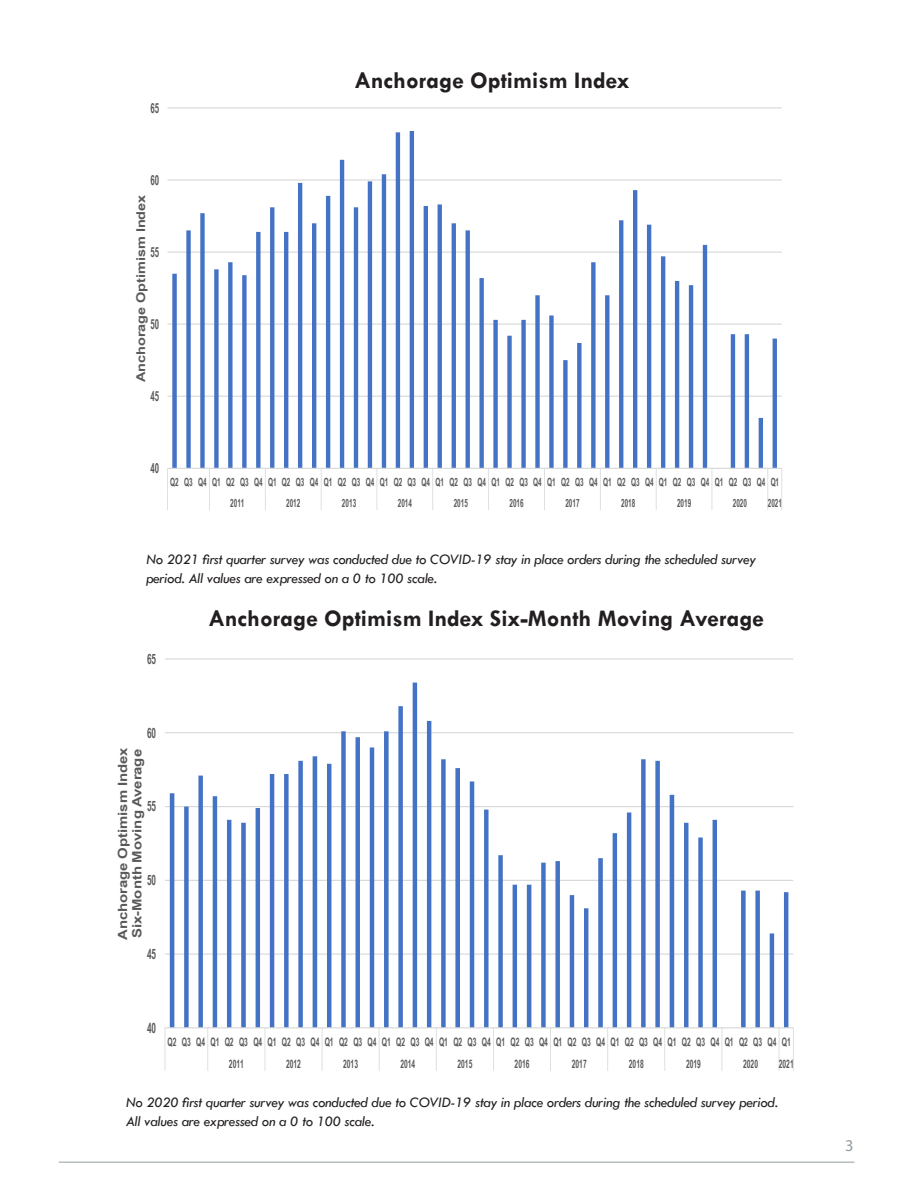
<style>
.page{position:relative;width:918px;height:1188px;background:#fff}
.page>*{position:absolute;margin:0;border:0;box-sizing:border-box;transform-origin:0 0}
.t1{font:700 24px "Tw Cen";color:#231f20}
.t2{font:16.5px "Myriad Pro";color:#959ca1}
.t3{font:italic 15px/19.5px "Tw Cen";letter-spacing:-.02em;color:#231f20}
.t4{font:700 14.25px "Arial Narrow";color:#595959;scale:.7 1}
.t5{font:700 13.95px "Arial Narrow";color:#595959;scale:.69 1}
.t6{font:700 12.75px/14.5px "Arial Narrow";color:#595959;scale:1.43 1}
.t7{font:700 12.15px "Arial Narrow";color:#595959;scale:1.45 1}
.t8{font:700 11.7px/21.5px "Arial Narrow";color:#595959;scale:.7 1}
.t9{font:700 11.25px/21px "Arial Narrow";color:#595959;scale:.69 1}
</style>
<div class="page">
<hr style="left:59px;top:1162px;width:795px;height:1px;background:#959ca1">
<svg style="left:167px;top:107px;width:615px;height:403px"></svg>
<svg style="left:164px;top:658px;width:630px;height:413px"></svg>
<p class="t5" style="left:150px;top:97px;width:14px">65</p>
<p class="t5" style="left:150px;top:169px;width:14px">60</p>
<p class="t7" style="left:132px;top:382px;width:131px;rotate:-90deg">Anchorage Optimism Index</p>
<p class="t5" style="left:150px;top:241px;width:14px">55</p>
<p class="t5" style="left:150px;top:313px;width:14px">50</p>
<p class="t5" style="left:150px;top:385px;width:14px">45</p>
<p class="t1" style="left:354px;top:66px;width:277px">Anchorage Optimism Index</p>
<p class="t5" style="left:150px;top:458px;width:14px">40</p>
<p class="t9" style="left:230px;top:471px;width:797px;text-indent:-60px">Q2 Q3 Q4 Q1 Q2 Q3 Q4 Q1 Q2 Q3 Q4 Q1 Q2 Q3 Q4 Q1 Q2 Q3 Q4 Q1 Q2 Q3 Q4 Q1 Q2 Q3 Q4 Q1 Q2 Q3 Q4 Q1 Q2 Q3 Q4 Q1 Q2 Q3 Q4 Q1 Q2 Q3 Q4 Q1<br>2011</p>
<p class="t9" style="left:286px;top:492px;width:22px">2012</p>
<p class="t9" style="left:342px;top:492px;width:22px">2013</p>
<p class="t9" style="left:398px;top:492px;width:22px">2014</p>
<p class="t9" style="left:454px;top:492px;width:22px">2015</p>
<p class="t9" style="left:510px;top:492px;width:22px">2016</p>
<p class="t9" style="left:565px;top:492px;width:22px">2017</p>
<p class="t9" style="left:621px;top:492px;width:22px">2018</p>
<p class="t9" style="left:677px;top:492px;width:22px">2019</p>
<p class="t9" style="left:733px;top:492px;width:22px">2020</p>
<p class="t9" style="left:768px;top:492px;width:22px">2021</p>
<p class="t3" style="left:146px;top:549px;width:611px">No 2021 first quarter survey was conducted due to COVID-19 stay in place orders during the scheduled survey period. All values are expressed on a 0 to 100 scale.</p>
<p class="t4" style="left:147px;top:648px;width:15px">65</p>
<p class="t1" style="left:208px;top:604px;width:557px">Anchorage Optimism Index Six-Month Moving Average</p>
<p class="t4" style="left:147px;top:722px;width:15px">60</p>
<p class="t6" style="left:115px;top:940px;width:136px;rotate:-90deg">Anchorage Optimism Index<br>Six-Month Moving Average</p>
<p class="t4" style="left:147px;top:796px;width:15px">55</p>
<p class="t4" style="left:147px;top:869px;width:15px">50</p>
<p class="t4" style="left:147px;top:943px;width:15px">45</p>
<p class="t4" style="left:147px;top:1017px;width:15px">40</p>
<p class="t8" style="left:229px;top:1031px;width:804px;text-indent:-61px">Q2 Q3 Q4 Q1 Q2 Q3 Q4 Q1 Q2 Q3 Q4 Q1 Q2 Q3 Q4 Q1 Q2 Q3 Q4 Q1 Q2 Q3 Q4 Q1 Q2 Q3 Q4 Q1 Q2 Q3 Q4 Q1 Q2 Q3 Q4 Q1 Q2 Q3 Q4 Q1 Q2 Q3 Q4 Q1<br>2011</p>
<p class="t8" style="left:286px;top:1052px;width:23px">2012</p>
<p class="t8" style="left:343px;top:1052px;width:23px">2013</p>
<p class="t8" style="left:400px;top:1052px;width:23px">2014</p>
<p class="t8" style="left:457px;top:1052px;width:23px">2015</p>
<p class="t8" style="left:515px;top:1052px;width:23px">2016</p>
<p class="t8" style="left:572px;top:1052px;width:23px">2017</p>
<p class="t8" style="left:629px;top:1052px;width:23px">2018</p>
<p class="t8" style="left:686px;top:1052px;width:23px">2019</p>
<p class="t8" style="left:743px;top:1052px;width:23px">2020</p>
<p class="t8" style="left:779px;top:1052px;width:23px">2021</p>
<p class="t3" style="left:126px;top:1092px;width:654px">No 2020 first quarter survey was conducted due to COVID-19 stay in place orders during the scheduled survey period.<br>All values are expressed on a 0 to 100 scale.</p>
<p class="t2" style="left:845px;top:1135px;width:10px">3</p>
</div>
